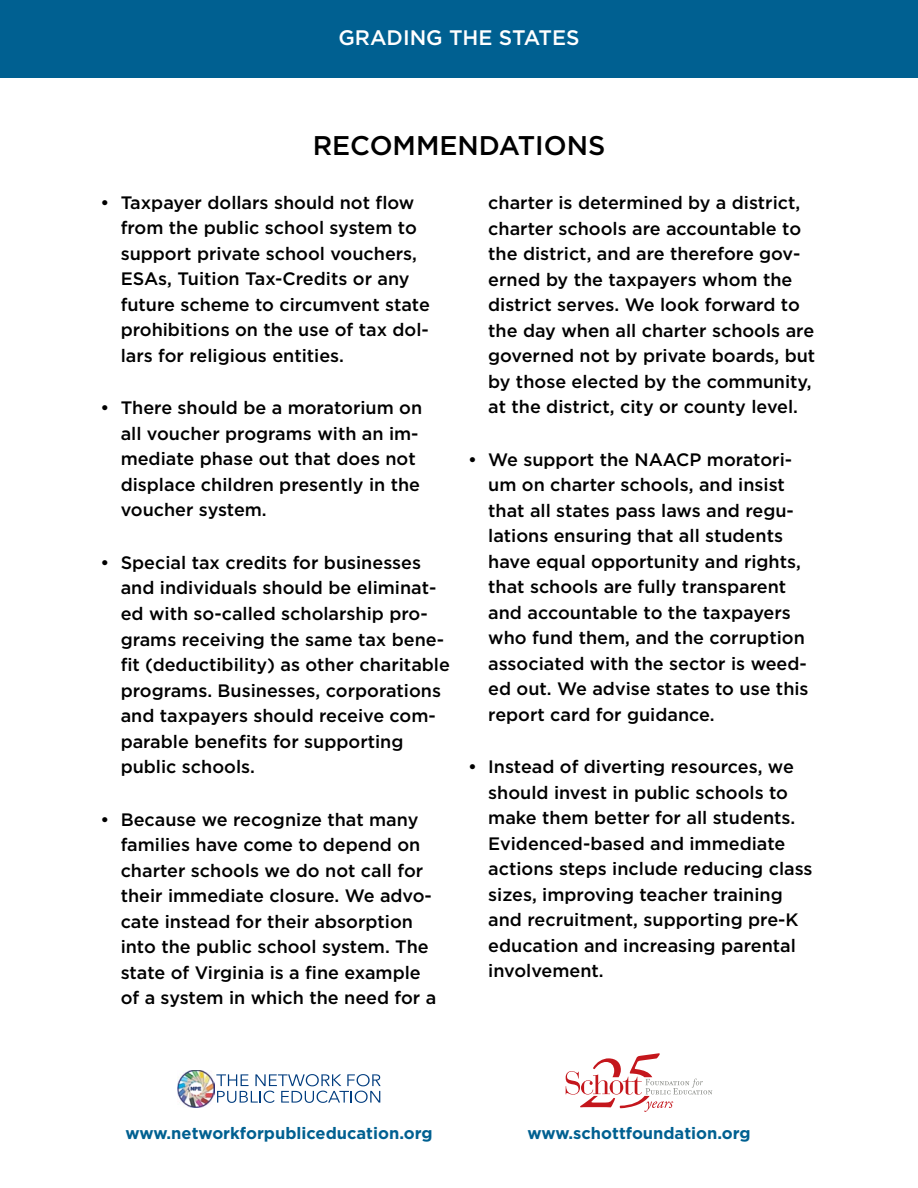
<style>
.page{position:relative;width:918px;height:1188px;background:#fff}
.page>*{position:absolute;margin:0;border:0;box-sizing:border-box;transform-origin:0 0}
.t1{font:500 27px "Gotham";color:#000}
.t2{font:500 21px "Gotham";color:#fff}
.t3{font:500 18px/25.5px "Gotham";color:#000}
.t4{font:700 16.5px "Gotham";color:#006091}
</style>
<div class="page">
<div style="left:0;top:0;width:918px;height:78px;background:#006091"></div>
<svg style="left:566px;top:1053px;width:146px;height:59px"></svg>
<img style="left:177px;top:1070px;width:37px;height:37px">
<svg style="left:216px;top:1074px;width:165px;height:29px"></svg>
<p class="t2" style="left:338px;top:26px;width:243px">GRADING THE STATES</p>
<h1 class="t1" style="left:313px;top:130px;width:294px">RECOMMENDATIONS</h1>
<p class="t3" style="left:121px;top:189px;width:311px;text-indent:-20px">• Taxpayer dollars should not flow from the public school system to support private school vouchers, ESAs, Tuition Tax-Credits or any future scheme to circumvent state prohibitions on the use of tax dol&shy;lars for religious entities.</p>
<p class="t3" style="left:121px;top:395px;width:303px;text-indent:-20px">• There should be a moratorium on all voucher programs with an im&shy;mediate phase out that does not displace children presently in the voucher system.</p>
<p class="t3" style="left:121px;top:549px;width:331px;text-indent:-20px">• Special tax credits for businesses and individuals should be eliminat&shy;ed with so-called scholarship pro&shy;grams receiving the same tax bene&shy;fit (deductibility) as other charitable programs. Businesses, corporations and taxpayers should receive com&shy;parable benefits for supporting public schools.</p>
<p class="t3" style="left:121px;top:806px;width:317px;text-indent:-20px">• Because we recognize that many families have come to depend on charter schools we do not call for their immediate closure. We advo&shy;cate instead for their absorption into the public school system. The state of Virginia is a fine example of a system in which the need for a</p>
<p class="t3" style="left:488px;top:190px;width:329px">charter is determined by a district, charter schools are accountable to the district, and are therefore gov&shy;erned by the taxpayers whom the district serves. We look forward to the day when all charter schools are governed not by private boards, but by those elected by the community, at the district, city or county level.</p>
<p class="t3" style="left:488px;top:446px;width:322px;text-indent:-20px">• We support the NAACP moratori&shy;um on charter schools, and insist that all states pass laws and regu&shy;lations ensuring that all students have equal opportunity and rights, that schools are fully transparent and accountable to the taxpayers who fund them, and the corruption associated with the sector is weed&shy;ed out. We advise states to use this report card for guidance.</p>
<p class="t3" style="left:488px;top:754px;width:326px;text-indent:-20px">• Instead of diverting resources, we should invest in public schools to make them better for all students.<br>Evidenced-based and immediate actions steps include reducing class sizes, improving teacher training and recruitment, supporting pre-K education and increasing parental involvement.</p>
<p class="t4" style="left:125px;top:1124px;width:309px">www.networkforpubliceducation.org</p>
<p class="t4" style="left:527px;top:1124px;width:225px">www.schottfoundation.org</p>
</div>
